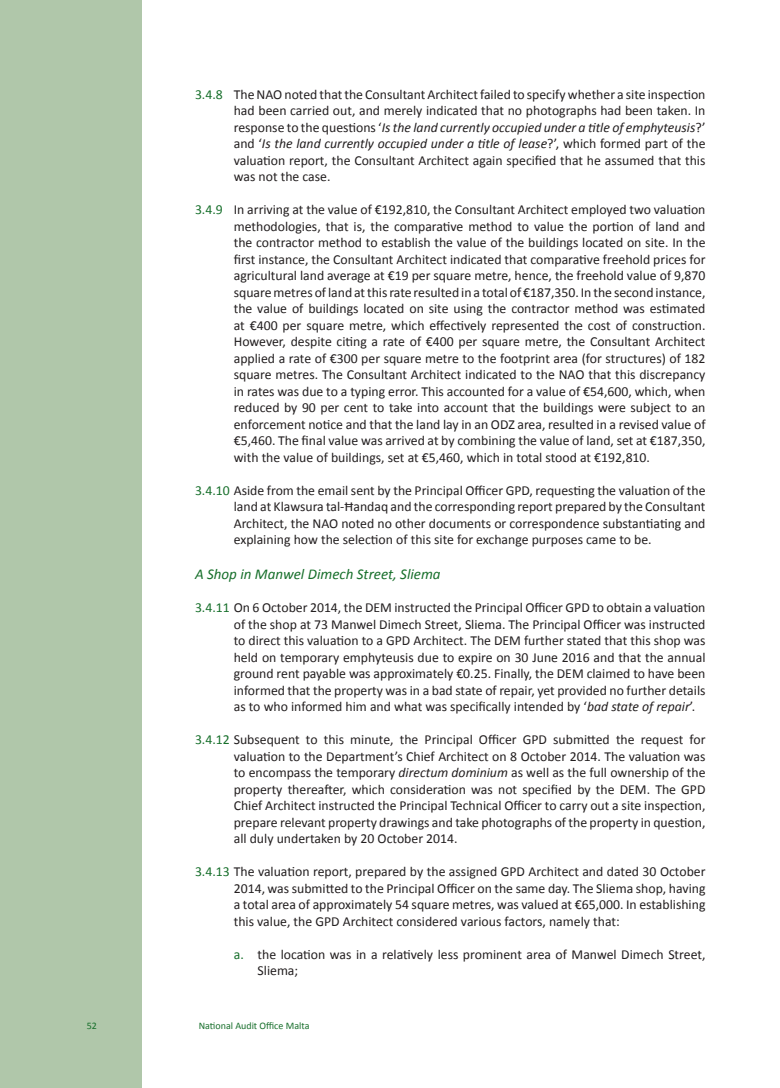
<style>
.page{position:relative;width:780px;height:1088px;background:#fff}
.page>*{position:absolute;margin:0;border:0;box-sizing:border-box;transform-origin:0 0}
.Heading_3{font:italic 15px "Calibri";color:#176f2b}
.Bullet_style_1{font:13.75px/16.5px "Calibri";color:#231f20;text-align:justify}
.t1{font:10px "Calibri";color:#176f2b}
.s1{color:#176f2b}
.s2{font-style:italic}
</style>
<div class="page">
<div style="left:0;top:0;width:142px;height:1088px;background:#b0c7aa"></div>
<p class="Bullet_style_1" style="left:234px;top:86px;width:473px;text-indent:-39px"><span class="s1">3.4.8</span> The NAO noted that the Consultant Architect failed to specify whether a site inspection had been carried out, and merely indicated that no photographs had been taken. In response to the questions ‘<span class="s2">Is the land currently occupied under a title of emphyteusis</span>?’ and ‘<span class="s2">Is the land currently occupied under a title of lease</span>?’, which formed part of the valuation report, the Consultant Architect again specified that he assumed that this was not the case.</p>
<p class="Bullet_style_1" style="left:234px;top:201px;width:473px;text-indent:-39px"><span class="s1">3.4.9</span> In arriving at the value of €192,810, the Consultant Architect employed two valuation methodologies, that is, the comparative method to value the portion of land and the contractor method to establish the value of the buildings located on site. In the first instance, the Consultant Architect indicated that comparative freehold prices for agricultural land average at €19 per square metre, hence, the freehold value of 9,870 square metres of land at this rate resulted in a total of €187,350. In the second instance, the value of buildings located on site using the contractor method was estimated at €400 per square metre, which effectively represented the cost of construction.<br>However, despite citing a rate of €400 per square metre, the Consultant Architect applied a rate of €300 per square metre to the footprint area (for structures) of 182 square metres. The Consultant Architect indicated to the NAO that this discrepancy in rates was due to a typing error. This accounted for a value of €54,600, which, when reduced by 90 per cent to take into account that the buildings were subject to an enforcement notice and that the land lay in an ODZ area, resulted in a revised value of €5,460. The final value was arrived at by combining the value of land, set at €187,350, with the value of buildings, set at €5,460, which in total stood at €192,810.</p>
<p class="Bullet_style_1" style="left:234px;top:482px;width:473px;text-indent:-39px"><span class="s1">3.4.10</span> Aside from the email sent by the Principal Officer GPD, requesting the valuation of the land at Klawsura tal-Ħandaq and the corresponding report prepared by the Consultant Architect, the NAO noted no other documents or correspondence substantiating and explaining how the selection of this site for exchange purposes came to be.</p>
<p class="Heading_3" style="left:195px;top:564px;width:247px">A Shop in Manwel Dimech Street, Sliema</p>
<p class="Bullet_style_1" style="left:234px;top:599px;width:473px;text-indent:-39px"><span class="s1">3.4.11</span> On 6 October 2014, the DEM instructed the Principal Officer GPD to obtain a valuation of the shop at 73 Manwel Dimech Street, Sliema. The Principal Officer was instructed to direct this valuation to a GPD Architect. The DEM further stated that this shop was held on temporary emphyteusis due to expire on 30 June 2016 and that the annual ground rent payable was approximately €0.25. Finally, the DEM claimed to have been informed that the property was in a bad state of repair, yet provided no further details as to who informed him and what was specifically intended by ‘<span class="s2">bad state of repair</span>’.</p>
<p class="Bullet_style_1" style="left:234px;top:731px;width:473px;text-indent:-39px"><span class="s1">3.4.12</span> Subsequent to this minute, the Principal Officer GPD submitted the request for valuation to the Department’s Chief Architect on 8 October 2014. The valuation was to encompass the temporary <span class="s2">directum dominium</span> as well as the full ownership of the property thereafter, which consideration was not specified by the DEM. The GPD Chief Architect instructed the Principal Technical Officer to carry out a site inspection, prepare relevant property drawings and take photographs of the property in question, all duly undertaken by 20 October 2014.</p>
<p class="Bullet_style_1" style="left:234px;top:863px;width:473px;text-indent:-39px"><span class="s1">3.4.13</span> The valuation report, prepared by the assigned GPD Architect and dated 30 October 2014, was submitted to the Principal Officer on the same day. The Sliema shop, having a total area of approximately 54 square metres, was valued at €65,000. In establishing this value, the GPD Architect considered various factors, namely that:</p>
<p class="Bullet_style_1" style="left:257px;top:945px;width:449px;text-indent:-24px"><span class="s1">a.</span> the location was in a relatively less prominent area of Manwel Dimech Street,<br>Sliema;</p>
<p class="t1" style="left:87px;top:1018px;width:12px">52</p>
<p class="t1" style="left:199px;top:1018px;width:112px">National Audit Office Malta</p>
</div>
